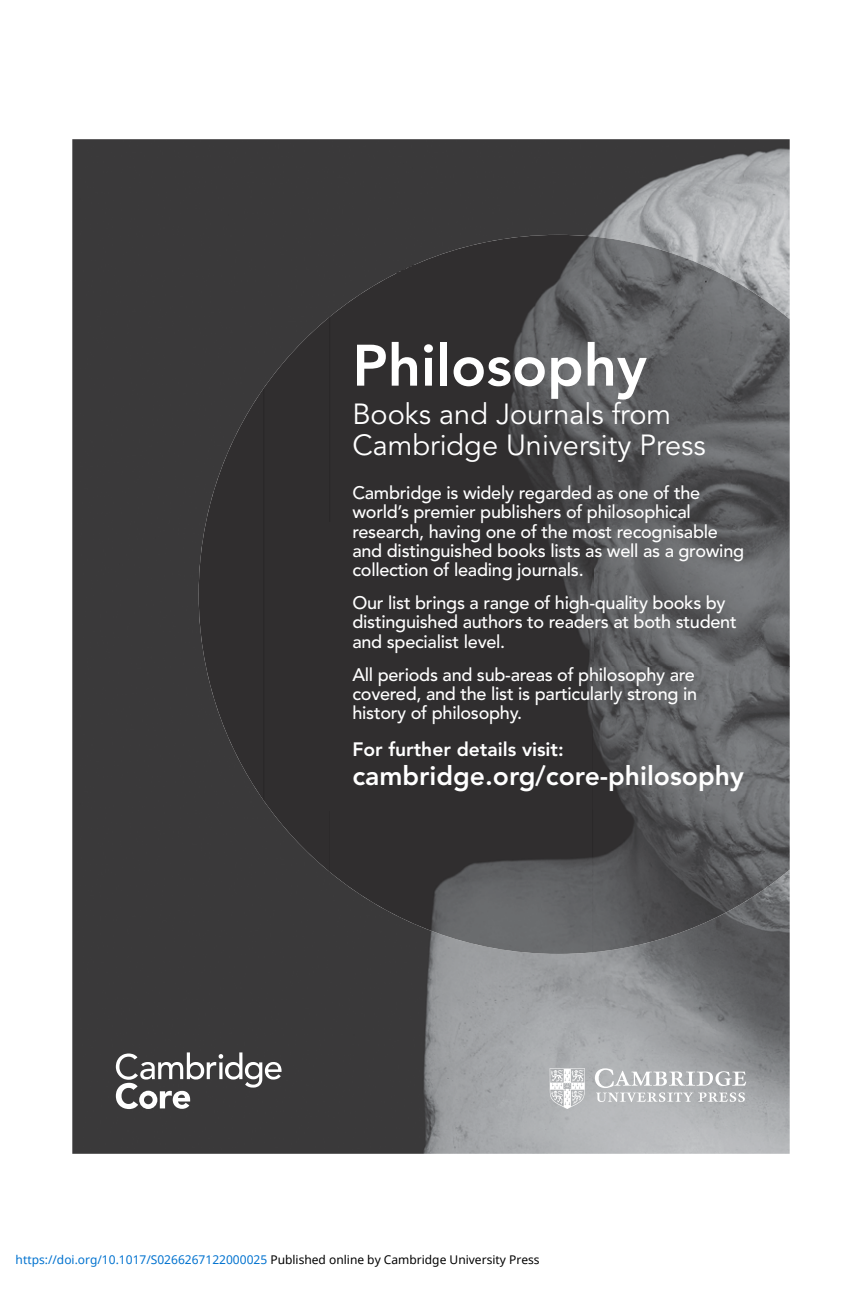
<style>
.page{position:relative;width:862px;height:1293px;background:#fff}
.page>*{position:absolute;margin:0;border:0;box-sizing:border-box;transform-origin:0 0}
.t1{font:800 57.8px "Avenir LT Std";color:#fff}
.t2{font:29px/31.4px "Avenir LT Std";color:#fff}
.t3{font:800 26.6px "Avenir LT Std";color:#fff}
.t4{font:800 19.2px "Avenir LT Std";color:#fff}
.t5{font:500 18px/19.2px "Avenir LT Std";letter-spacing:-.015em;color:#fff}
.t6{font:12px "Noto Sans";color:#0172cf}
.s1{color:#000}
</style>
<div class="page">
<img style="left:72px;top:139px;width:717px;height:1014px">
<img style="left:330px;top:235px;width:263px;height:719px">
<img style="left:592px;top:236px;width:197px;height:716px">
<img style="left:264px;top:316px;width:66px;height:556px">
<img style="left:199px;top:387px;width:65px;height:414px">
<svg style="left:549px;top:1068px;width:197px;height:41px;background:#c1c3c5"></svg>
<svg style="left:116px;top:1052px;width:165px;height:57px"></svg>
<h1 class="t1" style="left:352px;top:331px;width:296px">Philosophy</h1>
<h2 class="t2" style="left:352px;top:399px;width:355px">Books and Journals from<br>Cambridge University Press</h2>
<p class="t5" style="left:352px;top:484px;width:393px">Cambridge is widely regarded as one of the world’s premier publishers of philosophical research, having one of the most recognisable and distinguished books lists as well as a growing collection of leading journals.</p>
<p class="t5" style="left:352px;top:594px;width:386px">Our list brings a range of high-quality books by distinguished authors to readers at both student and specialist level.</p>
<p class="t5" style="left:352px;top:665px;width:346px">All periods and sub-areas of philosophy are covered, and the list is particularly strong in history of philosophy.</p>
<p class="t4" style="left:352px;top:738px;width:213px">For further details visit:</p>
<h3 class="t3" style="left:352px;top:759px;width:393px">cambridge.org/core-philosophy</h3>
<p class="t6" style="left:16px;top:1251px;width:525px">https://doi.org/10.1017/S0266267122000025 <span class="s1">Published online by Cambridge University Press</span></p>
</div>
